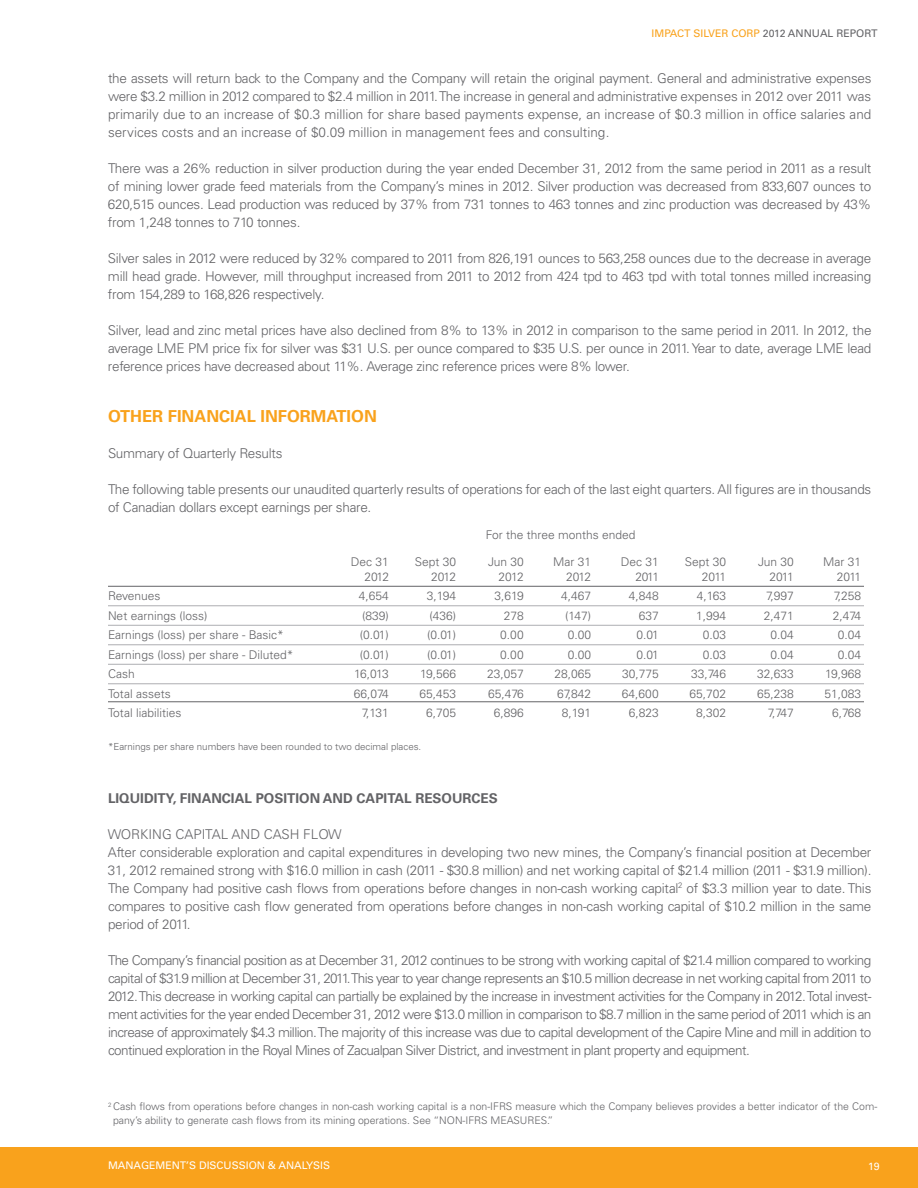
<style>
.page{position:relative;width:918px;height:1188px;background:#fff}
.page>*{position:absolute;margin:0;border:0;box-sizing:border-box;transform-origin:0 0}
.t1{font:700 16.5px "Univers LT";color:#f9a21c}
.t2{font:300 13.5px/18px "Univers LT";letter-spacing:-.02em;color:#636366;text-align:justify}
.t3{font:700 13.5px "Univers LT";color:#636366}
.t4{font:300 12px "Univers LT";color:#636366}
.t5{font:300 10.5px/13.5px "Univers LT";color:#636366}
.t6{font:10.5px "Univers LT";color:#fff}
.t7{font:10.5px "Univers LT";color:#f9a21c}
.t8{font:300 9.75px "Univers LT";color:#636366}
.s1{color:#636366}
</style>
<div class="page">
<div style="left:0;top:1148px;width:918px;height:40px;background:#f9a21c"></div>
<hr style="left:108px;top:586px;width:756px;height:1px;background:#636366">
<hr style="left:108px;top:605px;width:756px;height:1px;background:#adaeb2">
<hr style="left:108px;top:625px;width:756px;height:1px;background:#adaeb2">
<hr style="left:108px;top:701px;width:756px;height:1px;background:#636366">
<hr style="left:108px;top:644px;width:756px;height:1px;background:#adaeb2">
<hr style="left:108px;top:664px;width:756px;height:1px;background:#adaeb2">
<hr style="left:108px;top:683px;width:756px;height:1px;background:#adaeb2">
<p class="t7" style="left:652px;top:27px;width:227px">IMPACT SILVER CORP <span class="s1">2012 ANNUAL REPORT</span></p>
<p class="t2" style="left:108px;top:69px;width:765px">the assets will return back to the Company and the Company will retain the original payment. General and administrative expenses were $3.2 million in 2012 compared to $2.4 million in 2011. The increase in general and administrative expenses in 2012 over 2011 was primarily due to an increase of $0.3 million for share based payments expense, an increase of $0.3 million in office salaries and services costs and an increase of $0.09 million in management fees and consulting.</p>
<p class="t2" style="left:108px;top:159px;width:765px">There was a 26% reduction in silver production during the year ended December 31, 2012 from the same period in 2011 as a result of mining lower grade feed materials from the Company’s mines in 2012. Silver production was decreased from 833,607 ounces to 620,515 ounces. Lead production was reduced by 37% from 731 tonnes to 463 tonnes and zinc production was decreased by 43% from 1,248 tonnes to 710 tonnes.</p>
<p class="t2" style="left:108px;top:249px;width:765px">Silver sales in 2012 were reduced by 32% compared to 2011 from 826,191 ounces to 563,258 ounces due to the decrease in average mill head grade. However, mill throughput increased from 2011 to 2012 from 424 tpd to 463 tpd with total tonnes milled increasing from 154,289 to 168,826 respectively.</p>
<p class="t2" style="left:108px;top:321px;width:765px">Silver, lead and zinc metal prices have also declined from 8% to 13% in 2012 in comparison to the same period in 2011. In 2012, the average LME PM price fix for silver was $31 U.S. per ounce compared to $35 U.S. per ounce in 2011. Year to date, average LME lead reference prices have decreased about 11%. Average zinc reference prices were 8% lower.</p>
<p class="t1" style="left:108px;top:406px;width:270px">OTHER FINANCIAL INFORMATION</p>
<p class="t2" style="left:108px;top:444px;width:176px">Summary of Quarterly Results</p>
<p class="t2" style="left:108px;top:480px;width:765px">The following table presents our unaudited quarterly results of operations for each of the last eight quarters. All figures are in thousands of Canadian dollars except earnings per share.</p>
<p class="t4" style="left:486px;top:528px;width:151px">For the three months ended</p>
<p class="t4" style="left:351px;top:554px;width:40px">Dec 31</p>
<p class="t4" style="left:415px;top:554px;width:43px">Sept 30</p>
<p class="t4" style="left:488px;top:554px;width:37px">Jun 30</p>
<p class="t4" style="left:553px;top:554px;width:40px">Mar 31</p>
<p class="t4" style="left:621px;top:554px;width:40px">Dec 31</p>
<p class="t4" style="left:685px;top:554px;width:43px">Sept 30</p>
<p class="t4" style="left:758px;top:554px;width:37px">Jun 30</p>
<p class="t4" style="left:823px;top:554px;width:40px">Mar 31</p>
<p class="t4" style="left:365px;top:569px;width:26px">2012</p>
<p class="t4" style="left:431px;top:569px;width:27px">2012</p>
<p class="t4" style="left:499px;top:569px;width:27px">2012</p>
<p class="t4" style="left:566px;top:569px;width:27px">2012</p>
<p class="t4" style="left:635px;top:569px;width:25px">2011</p>
<p class="t4" style="left:702px;top:569px;width:26px">2011</p>
<p class="t4" style="left:769px;top:569px;width:26px">2011</p>
<p class="t4" style="left:837px;top:569px;width:26px">2011</p>
<p class="t4" style="left:108px;top:589px;width:54px">Revenues</p>
<p class="t4" style="left:359px;top:589px;width:32px">4,654</p>
<p class="t4" style="left:427px;top:589px;width:31px">3,194</p>
<p class="t4" style="left:494px;top:589px;width:31px">3,619</p>
<p class="t4" style="left:561px;top:589px;width:32px">4,467</p>
<p class="t4" style="left:629px;top:589px;width:32px">4,848</p>
<p class="t4" style="left:697px;top:589px;width:31px">4,163</p>
<p class="t4" style="left:766px;top:589px;width:29px">7,997</p>
<p class="t4" style="left:834px;top:589px;width:29px">7,258</p>
<p class="t4" style="left:108px;top:608px;width:101px">Net earnings (loss)</p>
<p class="t4" style="left:362px;top:608px;width:28px">(839)</p>
<p class="t4" style="left:430px;top:608px;width:28px">(436)</p>
<p class="t4" style="left:504px;top:608px;width:22px">278</p>
<p class="t4" style="left:565px;top:608px;width:28px">(147)</p>
<p class="t4" style="left:639px;top:608px;width:22px">637</p>
<p class="t4" style="left:696px;top:608px;width:32px">1,994</p>
<p class="t4" style="left:764px;top:608px;width:32px">2,471</p>
<p class="t4" style="left:833px;top:608px;width:30px">2,474</p>
<p class="t4" style="left:108px;top:628px;width:177px">Earnings (loss) per share - Basic*</p>
<p class="t4" style="left:360px;top:628px;width:31px">(0.01)</p>
<p class="t4" style="left:427px;top:628px;width:31px">(0.01)</p>
<p class="t4" style="left:500px;top:628px;width:25px">0.00</p>
<p class="t4" style="left:568px;top:628px;width:25px">0.00</p>
<p class="t4" style="left:636px;top:628px;width:24px">0.01</p>
<p class="t4" style="left:703px;top:628px;width:25px">0.03</p>
<p class="t4" style="left:770px;top:628px;width:25px">0.04</p>
<p class="t4" style="left:838px;top:628px;width:25px">0.04</p>
<p class="t4" style="left:108px;top:647px;width:187px">Earnings (loss) per share - Diluted*</p>
<p class="t4" style="left:360px;top:647px;width:31px">(0.01)</p>
<p class="t4" style="left:427px;top:647px;width:31px">(0.01)</p>
<p class="t4" style="left:500px;top:647px;width:25px">0.00</p>
<p class="t4" style="left:568px;top:647px;width:25px">0.00</p>
<p class="t4" style="left:636px;top:647px;width:24px">0.01</p>
<p class="t4" style="left:703px;top:647px;width:25px">0.03</p>
<p class="t4" style="left:770px;top:647px;width:25px">0.04</p>
<p class="t4" style="left:838px;top:647px;width:25px">0.04</p>
<p class="t4" style="left:108px;top:667px;width:28px">Cash</p>
<p class="t4" style="left:354px;top:667px;width:36px">16,013</p>
<p class="t4" style="left:420px;top:667px;width:38px">19,566</p>
<p class="t4" style="left:487px;top:667px;width:38px">23,057</p>
<p class="t4" style="left:555px;top:667px;width:38px">28,065</p>
<p class="t4" style="left:622px;top:667px;width:38px">30,775</p>
<p class="t4" style="left:691px;top:667px;width:37px">33,746</p>
<p class="t4" style="left:757px;top:667px;width:38px">32,633</p>
<p class="t4" style="left:825px;top:667px;width:38px">19,968</p>
<p class="t4" style="left:108px;top:686px;width:64px">Total assets</p>
<p class="t4" style="left:354px;top:686px;width:37px">66,074</p>
<p class="t4" style="left:420px;top:686px;width:38px">65,453</p>
<p class="t4" style="left:488px;top:686px;width:37px">65,476</p>
<p class="t4" style="left:557px;top:686px;width:36px">67,842</p>
<p class="t4" style="left:622px;top:686px;width:38px">64,600</p>
<p class="t4" style="left:690px;top:686px;width:38px">65,702</p>
<p class="t4" style="left:757px;top:686px;width:38px">65,238</p>
<p class="t4" style="left:825px;top:686px;width:38px">51,083</p>
<p class="t4" style="left:108px;top:706px;width:75px">Total liabilities</p>
<p class="t4" style="left:362px;top:706px;width:28px">7,131</p>
<p class="t4" style="left:426px;top:706px;width:32px">6,705</p>
<p class="t4" style="left:494px;top:706px;width:32px">6,896</p>
<p class="t4" style="left:562px;top:706px;width:31px">8,191</p>
<p class="t4" style="left:629px;top:706px;width:32px">6,823</p>
<p class="t4" style="left:696px;top:706px;width:32px">8,302</p>
<p class="t4" style="left:768px;top:706px;width:27px">7,747</p>
<p class="t4" style="left:832px;top:706px;width:31px">6,768</p>
<p class="t8" style="left:108px;top:741px;width:315px">*Earnings per share numbers have been rounded to two decimal places.</p>
<p class="t3" style="left:108px;top:790px;width:31px">LIQUIDITY</p>
<p class="t3" style="left:173px;top:790px;width:24px">, FINANCIA</p>
<p class="t3" style="left:244px;top:790px;width:29px">L POSITION</p>
<p class="t3" style="left:323px;top:790px;width:11px">AND</p>
<p class="t3" style="left:357px;top:790px;width:18px">CAPITA</p>
<p class="t3" style="left:404px;top:790px;width:31px">L RESOURCES</p>
<p class="t2" style="left:108px;top:825px;width:22px">Working</p>
<p class="t2" style="left:176px;top:825px;width:18px">Capital</p>
<p class="t2" style="left:232px;top:825px;width:11px">and</p>
<p class="t2" style="left:108px;top:825px;width:765px;text-align:left;text-indent:156px">Cash Flow<br>After considerable exploration and capital expenditures in developing two new mines, the Company’s financial position at December 31, 2012 remained strong with $16.0 million in cash (2011 - $30.8 million) and net working capital of $21.4 million (2011 - $31.9 million).<br>The Company had positive cash flows from operations before changes in non-cash working capital<sup>2</sup> of $3.3 million year to date. This compares to positive cash flow generated from operations before changes in non-cash working capital of $10.2 million in the same period of 2011.</p>
<p class="t2" style="left:108px;top:951px;width:765px">The Company’s financial position as at December 31, 2012 continues to be strong with working capital of $21.4 million compared to working capital of $31.9 million at December 31, 2011.This year to year change represents an $10.5 million decrease in net working capital from 2011 to 2012. This decrease in working capital can partially be explained by the increase in investment activities for the Company in 2012. Total invest&shy;ment activities for the year ended December 31, 2012 were $13.0 million in comparison to $8.7 million in the same period of 2011 which is an increase of approximately $4.3 million. The majority of this increase was due to capital development of the Capire Mine and mill in addition to continued exploration in the Royal Mines of Zacualpan Silver District, and investment in plant property and equipment.</p>
<p class="t5" style="left:113px;top:1100px;width:766px;text-indent:-5px"><sup>2</sup> Cash flows from operations before changes in non-cash working capital is a non-IFRS measure which the Company believes provides a better indicator of the Com&shy;pany’s ability to generate cash flows from its mining operations. See “NON-IFRS MEASURES.”</p>
<p class="t6" style="left:108px;top:1159px;width:224px">MANAGEMENT’S DISCUSSION &amp; ANALYSIS</p>
<p class="t6" style="left:868px;top:1160px;width:13px">19</p>
</div>
